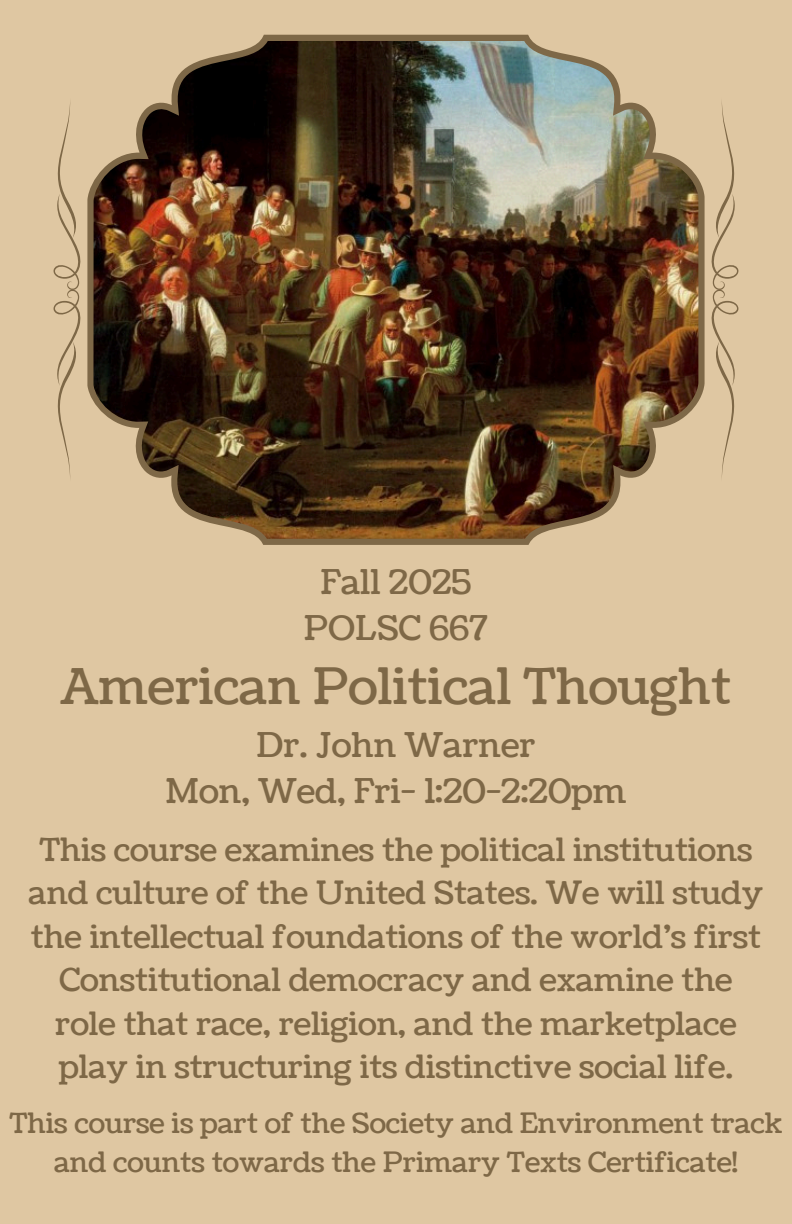
<style>
.page{position:relative;width:792px;height:1224px;background:#dfc7a2}
.page>*{position:absolute;margin:0;border:0;box-sizing:border-box;transform-origin:0 0}
.t1{font:50px "Coustard";color:#7e6847}
.t2{font:34px/46.4px "Coustard";color:#7e6847;text-align:center}
.t3{font:32px/43.6px "Coustard";color:#7e6847;text-align:center}
.t4{font:28px/39px "Coustard";color:#7e6847;text-align:center}
</style>
<div class="page">
<img style="left:87px;top:35px;width:618px;height:510px">
<svg style="left:53px;top:102px;width:28px;height:376px"></svg>
<svg style="left:711px;top:102px;width:28px;height:376px"></svg>
<p class="t2" style="left:304px;top:560px;width:186px">Fall 2025<br>POLSC 667</p>
<h1 class="t1" style="left:61px;top:653px;width:671px">American Political Thought</h1>
<h2 class="t2" style="left:165px;top:723px;width:463px">Dr. John Warner<br>Mon, Wed, Fri- 1:20-2:20pm</h2>
<h2 class="t3" style="left:29px;top:828px;width:736px">This course examines the political institutions and culture of the United States. We will study the intellectual foundations of the world’s first Constitutional democracy and examine the role that race, religion, and the marketplace play in structuring its distinctive social life.</h2>
<h2 class="t4" style="left:9px;top:1104px;width:775px">This course is part of the Society and Environment track and counts towards the Primary Texts Certificate!</h2>
</div>
